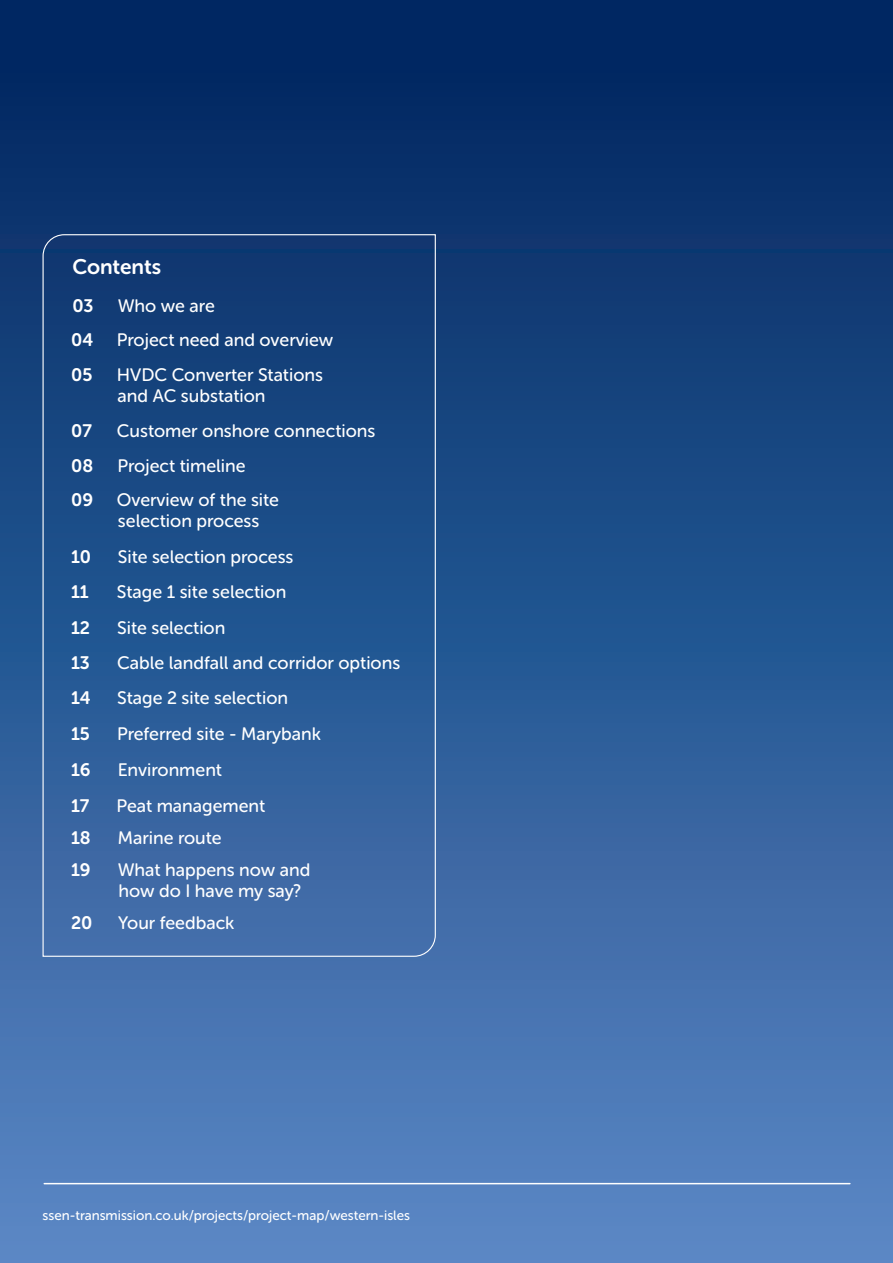
<style>
.page{position:relative;width:893px;height:1263px;background:#fff}
.page>*{position:absolute;margin:0;border:0;box-sizing:border-box;transform-origin:0 0}
.t1{font:21px "Museo Sans Rounded 700";letter-spacing:-.005em;color:#fff}
.t2{font:18px "Museo Sans Rounded 500";color:#fff}
.t3{font:18px "Museo Sans Rounded 700";color:#fff}
.t4{font:13.5px "Museo Sans Rounded 500";color:#fff}
</style>
<div class="page">
<div style="left:0;top:0;width:893px;height:1263px;background:linear-gradient(to bottom,#00235c,#5a89c6)"></div>
<hr style="left:44px;top:1183px;width:806px;height:1px;background:#fff">
<svg style="left:42px;top:234px;width:394px;height:723px"></svg>
<p class="t1" style="left:72px;top:255px;width:90px">Contents</p>
<p class="t3" style="left:72px;top:296px;width:23px">03</p>
<p class="t2" style="left:118px;top:296px;width:99px">Who we are</p>
<p class="t3" style="left:71px;top:330px;width:24px">04</p>
<p class="t2" style="left:117px;top:330px;width:218px">Project need and overview</p>
<p class="t3" style="left:71px;top:364px;width:23px">05</p>
<p class="t2" style="left:117px;top:365px;width:208px">HVDC Converter Stations</p>
<p class="t2" style="left:118px;top:386px;width:149px">and AC substation</p>
<p class="t3" style="left:71px;top:421px;width:22px">07</p>
<p class="t2" style="left:117px;top:421px;width:260px">Customer onshore connections</p>
<p class="t3" style="left:71px;top:455px;width:24px">08</p>
<p class="t2" style="left:118px;top:456px;width:130px">Project timeline</p>
<p class="t3" style="left:71px;top:490px;width:24px">09</p>
<p class="t2" style="left:117px;top:490px;width:164px">Overview of the site</p>
<p class="t2" style="left:118px;top:511px;width:143px">selection process</p>
<p class="t3" style="left:71px;top:546px;width:22px">10</p>
<p class="t2" style="left:118px;top:546px;width:177px">Site selection process</p>
<p class="t3" style="left:71px;top:581px;width:19px">11</p>
<p class="t2" style="left:117px;top:582px;width:171px">Stage 1 site selection</p>
<p class="t3" style="left:71px;top:618px;width:21px">12</p>
<p class="t2" style="left:117px;top:618px;width:110px">Site selection</p>
<p class="t3" style="left:71px;top:653px;width:20px">13</p>
<p class="t2" style="left:117px;top:653px;width:285px">Cable landfall and corridor options</p>
<p class="t3" style="left:71px;top:688px;width:21px">14</p>
<p class="t2" style="left:117px;top:688px;width:172px">Stage 2 site selection</p>
<p class="t3" style="left:71px;top:723px;width:20px">15</p>
<p class="t2" style="left:117px;top:723px;width:205px">Preferred site - Marybank</p>
<p class="t3" style="left:71px;top:760px;width:21px">16</p>
<p class="t2" style="left:118px;top:760px;width:106px">Environment</p>
<p class="t3" style="left:71px;top:795px;width:20px">17</p>
<p class="t2" style="left:116px;top:795px;width:150px">Peat management</p>
<p class="t3" style="left:71px;top:827px;width:21px">18</p>
<p class="t2" style="left:118px;top:827px;width:105px">Marine route</p>
<p class="t3" style="left:71px;top:859px;width:21px">19</p>
<p class="t2" style="left:118px;top:859px;width:194px">What happens now and</p>
<p class="t2" style="left:118px;top:880px;width:185px">how do I have my say?</p>
<p class="t3" style="left:71px;top:912px;width:23px">20</p>
<p class="t2" style="left:118px;top:913px;width:118px">Your feedback</p>
<p class="t4" style="left:43px;top:1208px;width:369px">ssen-transmission.co.uk/projects/project-map/western-isles</p>
</div>
